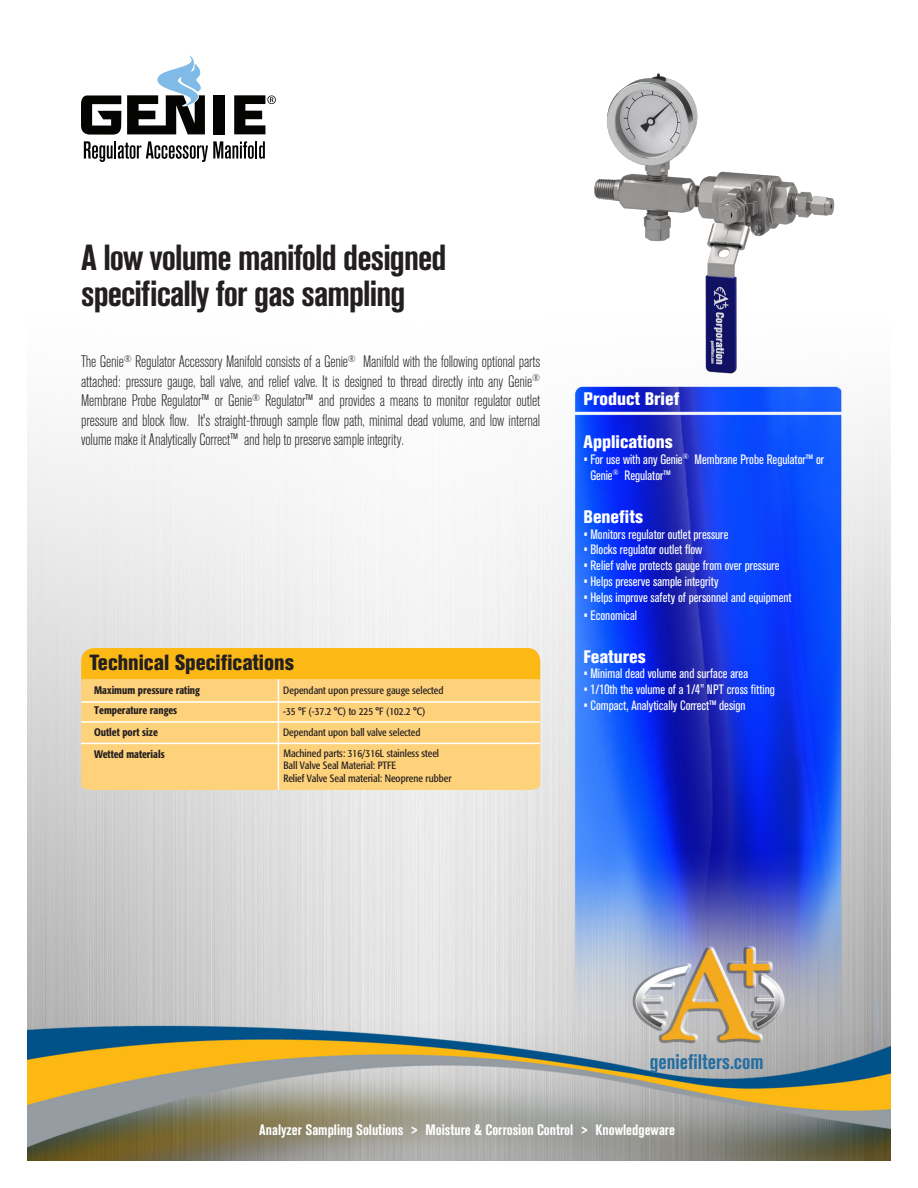
<style>
.page{position:relative;width:918px;height:1188px;background:#fff}
.page>*{position:absolute;margin:0;border:0;box-sizing:border-box;transform-origin:0 0}
.t1{font:700 condensed 36px/36px "Akzidenz Grotesk BE";letter-spacing:-.025em;color:#231f20}
.t2{font:800 condensed 21.75px "Akzidenz Grotesk BE";color:#231f20;scale:.96 1}
.t3{font:700 condensed 21px "Akzidenz Grotesk BE";color:#256ea0}
.ABF_Bullet{font:800 condensed 18px "Akzidenz Grotesk BE";color:#fff}
.Quick_Study_and_Main{font:300 condensed 16.5px/19.5px "Akzidenz Grotesk BE";letter-spacing:-.01em;color:#231f20;text-align:justify}
.t4{font:700 condensed 15px "Akzidenz Grotesk BE";color:#fff}
.t5{font:condensed 13.5px/15.8px "Akzidenz Grotesk BE";color:#fff}
.t6{font:500 condensed 10.8px "Formata";color:#231f20;scale:.96 1}
.t7{font:condensed 10.5px/12.6px "Formata";color:#231f20}
</style>
<div class="page">
<img style="left:27px;top:95px;width:864px;height:1066px">
<img style="left:567px;top:73px;width:283px;height:303px">
<svg style="left:84px;top:141px;width:181px;height:21px"></svg>
<svg style="left:234px;top:95px;width:42px;height:39px"></svg>
<svg style="left:81px;top:95px;width:40px;height:40px"></svg>
<div style="left:214px;top:95px;width:11px;height:39px;background:#040503"></div>
<svg style="left:127px;top:55px;width:87px;height:79px"></svg>
<div style="left:81px;top:648px;width:459px;height:31px;background:#fcb814"></div>
<div style="left:81px;top:679px;width:459px;height:111px;background:#fed17b"></div>
<hr style="left:81px;top:701px;width:459px;height:2px;background:#fff">
<hr style="left:81px;top:721px;width:459px;height:2px;background:#fff">
<hr style="left:81px;top:743px;width:459px;height:1px;background:#fff">
<hr style="left:278px;top:679px;width:1px;height:111px;background:#fff">
<p class="t1" style="left:81px;top:239px;width:367px">A low volume manifold designed specifically for gas sampling</p>
<p class="Quick_Study_and_Main" style="left:81px;top:352px;width:461px">The Genie<sup>®</sup> Regulator Accessory Manifold consists of a Genie<sup>®</sup> Manifold with the following optional parts attached: pressure gauge, ball valve, and relief valve. It is designed to thread directly into any Genie<sup>® </sup>Membrane Probe Regulator™ or Genie<sup>®</sup> Regulator™ and provides a means to monitor regulator outlet pressure and block flow. It's straight-through sample flow path, minimal dead volume, and low internal volume make it Analytically Correct™ and help to preserve sample integrity.</p>
<p class="t2" style="left:90px;top:650px;width:214px">Technical Specifications</p>
<p class="t6" style="left:94px;top:683px;width:112px">Maximum pressure rating</p>
<p class="t7" style="left:283px;top:684px;width:162px">Dependant upon pressure gauge selected</p>
<p class="t6" style="left:94px;top:703px;width:88px">Temperature ranges</p>
<p class="t7" style="left:283px;top:705px;width:144px">-35 °F (-37.2 °C) to 225 °F (102.2 °C)</p>
<p class="t6" style="left:94px;top:726px;width:68px">Outlet port size</p>
<p class="t7" style="left:283px;top:726px;width:139px">Dependant upon ball valve selected</p>
<p class="t6" style="left:94px;top:748px;width:75px">Wetted materials</p>
<p class="t7" style="left:283px;top:747px;width:170px">Machined parts: 316/316L stainless steel<br>Ball Valve Seal Material: PTFE<br>Relief Valve Seal material: Neoprene rubber</p>
<p class="ABF_Bullet" style="left:584px;top:388px;width:97px">Product Brief</p>
<p class="ABF_Bullet" style="left:584px;top:431px;width:91px">Applications</p>
<p class="t5" style="left:590px;top:452px;width:235px;text-indent:-7px">• For use with any Genie<sup>®</sup> Membrane Probe Regulator™ or<br>Genie<sup>®</sup> Regulator™</p>
<p class="ABF_Bullet" style="left:584px;top:506px;width:61px">Benefits</p>
<p class="t5" style="left:584px;top:526px;width:146px">• Monitors regulator outlet pressure</p>
<p class="t5" style="left:584px;top:542px;width:120px">• Blocks regulator outlet flow</p>
<p class="t5" style="left:584px;top:558px;width:198px">• Relief valve protects gauge from over pressure</p>
<p class="t5" style="left:584px;top:573px;width:136px">• Helps preserve sample integrity</p>
<p class="t5" style="left:584px;top:589px;width:210px">• Helps improve safety of personnel and equipment</p>
<p class="t5" style="left:584px;top:607px;width:55px">• Economical</p>
<p class="ABF_Bullet" style="left:584px;top:646px;width:63px">Features</p>
<p class="t5" style="left:584px;top:666px;width:166px">• Minimal dead volume and surface area</p>
<p class="t5" style="left:584px;top:682px;width:193px">• 1/10th the volume of a 1/4" NPT cross fitting</p>
<p class="t5" style="left:584px;top:698px;width:163px">• Compact, Analytically Correct™ design</p>
<p class="t3" style="left:650px;top:1049px;width:116px">geniefilters.com</p>
<p class="t4" style="left:259px;top:1121px;width:417px">Analyzer Sampling Solutions &gt; Moisture &amp; Corrosion Control &gt; Knowledgeware</p>
</div>
